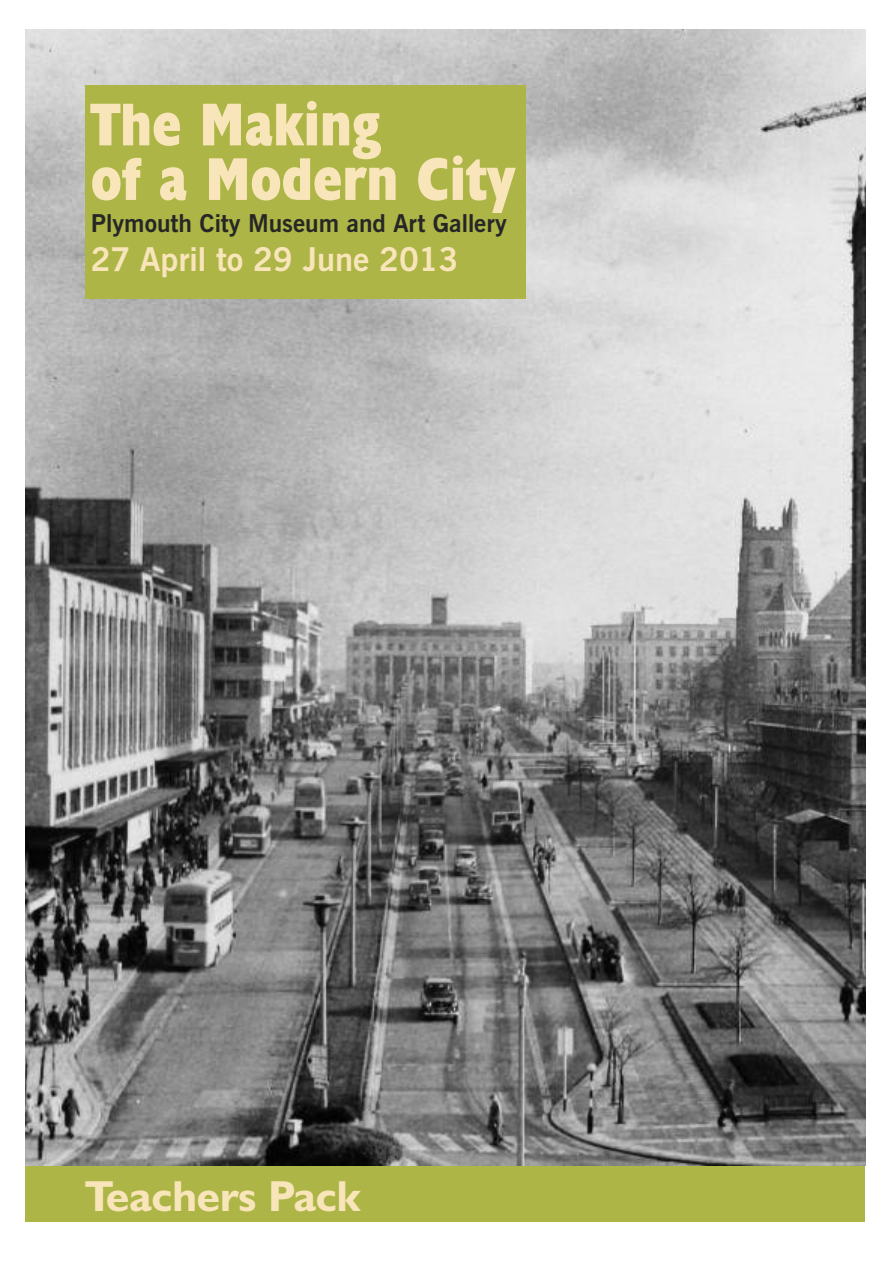
<style>
.page{position:relative;width:893px;height:1263px;background:#fff}
.page>*{position:absolute;margin:0;border:0;box-sizing:border-box;transform-origin:0 0}
.t1{font:700 condensed 60.9px/54.6px "Humanist 521 BT Xtra";color:#f9e5ba}
.t2{font:700 43.5px "Humanist 521 BT";color:#f9e5ba}
.t3{font:700 32.7px "News Gothic BT";color:#f9e5ba}
.t4{font:700 24.6px "News Gothic BT";color:#272627}
</style>
<div class="page">
<div style="left:26px;top:1164px;width:839px;height:58px;background:#acb546"></div>
<img style="left:26px;top:30px;width:840px;height:1135px">
<div style="left:85px;top:85px;width:441px;height:214px;background:#acb546"></div>
<h1 class="t1" style="left:91px;top:104px;width:426px">The Making<br>of a Modern City</h1>
<p class="t4" style="left:91px;top:214px;width:418px">Plymouth City Museum and Art Gallery</p>
<h3 class="t3" style="left:91px;top:247px;width:369px">27 April to 29 June 2013</h3>
<h2 class="t2" style="left:85px;top:1181px;width:277px">Teachers Pack</h2>
</div>
